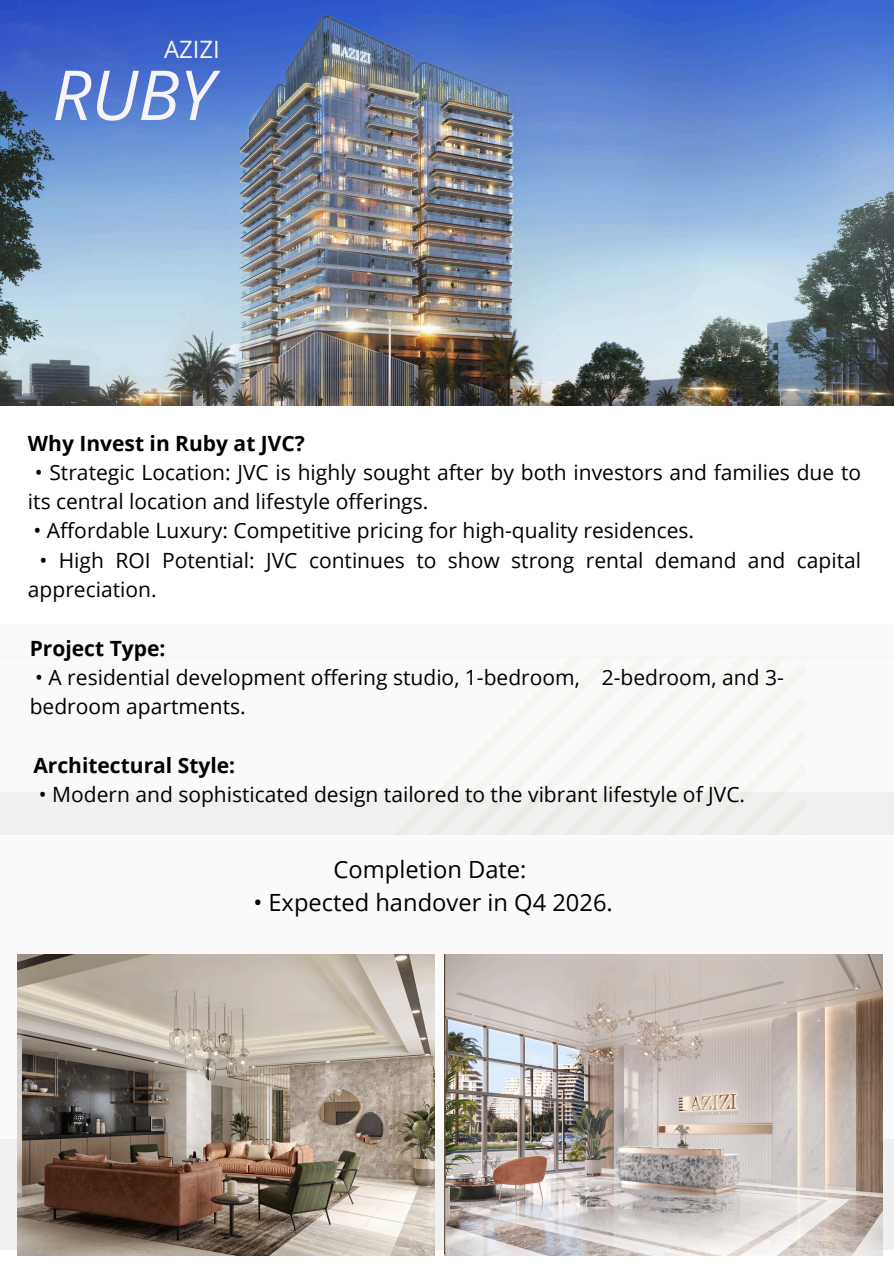
<style>
.page{position:relative;width:894px;height:1264px;background:#fff}
.page>*{position:absolute;margin:0;border:0;box-sizing:border-box;transform-origin:0 0}
.t1{font:italic 69px "Open Sans";color:#f6f4f4}
.t2{font:24px "Open Sans";color:#f6f4f4}
.t3{font:23.7px "Open Sans";color:#000}
.t4{font:21px/29.2px "Open Sans";color:#000}
.t5{font:700 21px "Open Sans";color:#000}
</style>
<div class="page">
<img style="left:0;top:0;width:892px;height:406px">
<img style="left:0;top:834px;width:893px;height:415px">
<img style="left:444px;top:954px;width:438px;height:301px">
<img style="left:17px;top:954px;width:417px;height:301px">
<p class="t2" style="left:164px;top:32px;width:57px">AZIZI</p>
<p class="t1" style="left:52px;top:46px;width:163px">RUBY</p>
<p class="t5" style="left:28px;top:428px;width:278px">Why Invest in Ruby at JVC?</p>
<p class="t4" style="left:28px;top:457px;width:834px;text-indent:7px">• Strategic Location: JVC is highly sought after by both investors and families due to its central location and lifestyle offerings.</p>
<p class="t4" style="left:33px;top:515px;width:662px">• Affordable Luxury: Competitive pricing for high-quality residences.</p>
<p class="t4" style="left:28px;top:545px;width:834px;text-indent:11px">• High ROI Potential: JVC continues to show strong rental demand and capital appreciation.</p>
<p class="t5" style="left:30px;top:633px;width:137px">Project Type:</p>
<h2 class="t4" style="left:30px;top:662px;width:755px">• A residential development offering studio, 1-bedroom, 2-bedroom, and 3- bedroom apartments.</h2>
<h1 class="t5" style="left:33px;top:750px;width:203px">Architectural Style:</h1>
<p class="t4" style="left:39px;top:779px;width:707px">• Modern and sophisticated design tailored to the vibrant lifestyle of JVC.</p>
<p class="t3" style="left:333px;top:852px;width:194px">Completion Date:</p>
<p class="t3" style="left:253px;top:885px;width:361px">• Expected handover in Q4 2026.</p>
</div>
